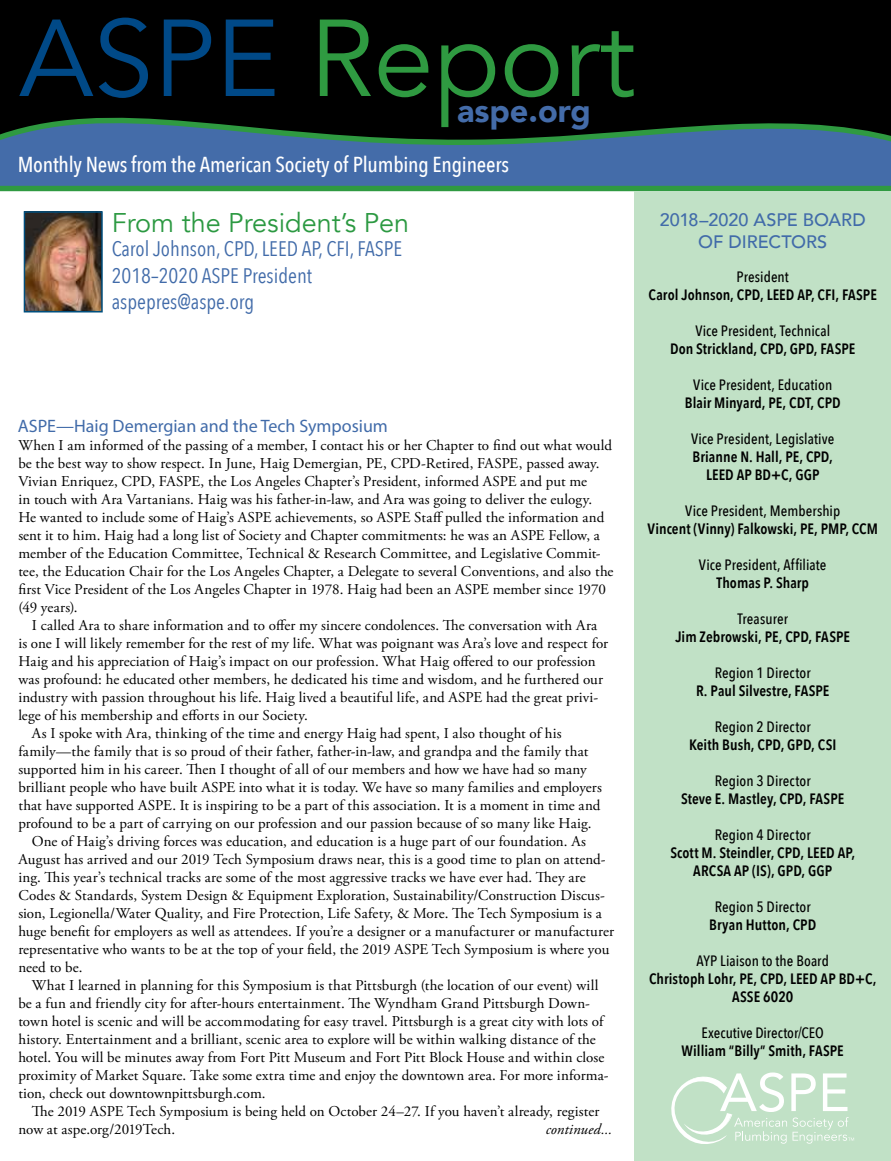
<style>
.page{position:relative;width:891px;height:1161px;background:#fff}
.page>*{position:absolute;margin:0;border:0;box-sizing:border-box;transform-origin:0 0}
.t1{font:108px "Avenir";color:#2f9a41}
.t2{font:900 32.4px "Avenir";color:#446ca9}
.t3{font:27px "Avenir";color:#2c9942}
.t4{font:500 21.6px "Avenir Next Condensed";letter-spacing:-.01em;color:#fff}
.t5{font:21px/26.2px "Avenir Next Condensed";color:#416ba9}
.t6{font:18px "Myriad Pro";color:#416ba9}
.t7{font:500 18px/21.6px "Avenir";letter-spacing:-.005em;color:#416ba9;text-align:center}
.t8{font:15px/18px "Adobe Garamond Pro";letter-spacing:.005em;color:#000}
.t9{font:600 15px/18px "Avenir Next Condensed";letter-spacing:.005em;color:#000;text-align:center}
.t10{font:500 15px "Avenir Next Condensed";letter-spacing:.005em;color:#000}
.t11{font:italic 15px "Adobe Garamond Pro";letter-spacing:.005em;color:#000}
.s1{color:#004987}
</style>
<div class="page">
<div style="left:0;top:0;width:891px;height:189px;background:#000"></div>
<svg style="left:0;top:117px;width:891px;height:75px"></svg>
<div style="left:634px;top:191px;width:257px;height:970px;background:#c1e1c6"></div>
<svg style="left:671px;top:1072px;width:183px;height:72px"></svg>
<img style="left:27px;top:214px;width:73px;height:96px">
<div style="left:24px;top:211px;width:79px;height:102px;border:2px solid #004f7e"></div>
<h1 class="t1" style="left:19px;top:-6px;width:618px"><span class="s1">ASPE</span> Report</h1>
<h2 class="t2" style="left:457px;top:83px;width:135px">aspe.org</h2>
<h3 class="t4" style="left:18px;top:152px;width:493px">Monthly News from the American Society of Plumbing Engineers</h3>
<h3 class="t3" style="left:112px;top:206px;width:299px">From the President’s Pen</h3>
<h3 class="t5" style="left:112px;top:235px;width:292px">Carol Johnson, CPD, LEED AP, CFI, FASPE<br>2018–2020 ASPE President aspepres@aspe.org</h3>
<p class="t6" style="left:18px;top:415px;width:372px">ASPE—Haig Demergian and the Tech Symposium</p>
<p class="t8" style="left:18px;top:437px;width:597px">When I am informed of the passing of a member, I contact his or her Chapter to find out what would be the best way to show respect. In June, Haig Demergian, PE, CPD-Retired, FASPE, passed away.<br>Vivian Enriquez, CPD, FASPE, the Los Angeles Chapter’s President, informed ASPE and put me<br>in touch with Ara Vartanians. Haig was his father-in-law, and Ara was going to deliver the eulogy.<br>He wanted to include some of Haig’s ASPE achievements, so ASPE Staff pulled the information and sent it to him. Haig had a long list of Society and Chapter commitments: he was an ASPE Fellow, a member of the Education Committee, Technical &amp; Research Committee, and Legislative Commit&shy;tee, the Education Chair for the Los Angeles Chapter, a Delegate to several Conventions, and also the first Vice President of the Los Angeles Chapter in 1978. Haig had been an ASPE member since 1970 (49 years).</p>
<p class="t8" style="left:32px;top:617px;width:567px">I called Ara to share information and to offer my sincere condolences. The conversation with Ara</p>
<p class="t8" style="left:18px;top:635px;width:591px">is one I will likely remember for the rest of my life. What was poignant was Ara’s love and respect for</p>
<p class="t8" style="left:18px;top:653px;width:579px">Haig and his appreciation of Haig’s impact on our profession. What Haig offered to our profession</p>
<p class="t8" style="left:18px;top:671px;width:586px">was profound: he educated other members, he dedicated his time and wisdom, and he furthered our</p>
<p class="t8" style="left:18px;top:689px;width:581px">industry with passion throughout his life. Haig lived a beautiful life, and ASPE had the great privi-</p>
<p class="t8" style="left:18px;top:707px;width:291px">lege of his membership and efforts in our Society.</p>
<p class="t8" style="left:32px;top:725px;width:531px">As I spoke with Ara, thinking of the time and energy Haig had spent, I also thought of his</p>
<p class="t8" style="left:18px;top:743px;width:572px">family—the family that is so proud of their father, father-in-law, and grandpa and the family that</p>
<p class="t8" style="left:18px;top:761px;width:570px">supported him in his career. Then I thought of all of our members and how we have had so many</p>
<p class="t8" style="left:18px;top:779px;width:585px">brilliant people who have built ASPE into what it is today. We have so many families and employers</p>
<p class="t8" style="left:18px;top:797px;width:584px">that have supported ASPE. It is inspiring to be a part of this association. It is a moment in time and</p>
<p class="t8" style="left:18px;top:815px;width:575px">profound to be a part of carrying on our profession and our passion because of so many like Haig.</p>
<p class="t8" style="left:32px;top:833px;width:556px">One of Haig’s driving forces was education, and education is a huge part of our foundation. As</p>
<p class="t8" style="left:18px;top:851px;width:589px">August has arrived and our 2019 Tech Symposium draws near, this is a good time to plan on attend-</p>
<p class="t8" style="left:18px;top:869px;width:569px">ing. This year’s technical tracks are some of the most aggressive tracks we have ever had. They are</p>
<p class="t8" style="left:18px;top:887px;width:588px">Codes &amp; Standards, System Design &amp; Equipment Exploration, Sustainability/Construction Discus-</p>
<p class="t8" style="left:18px;top:905px;width:585px">sion, Legionella/Water Quality, and Fire Protection, Life Safety, &amp; More. The Tech Symposium is a</p>
<p class="t8" style="left:18px;top:923px;width:597px">huge benefit for employers as well as attendees. If you’re a designer or a manufacturer or manufacturer</p>
<p class="t8" style="left:18px;top:941px;width:592px">representative who wants to be at the top of your field, the 2019 ASPE Tech Symposium is where you</p>
<p class="t8" style="left:18px;top:959px;width:66px">need to be.</p>
<p class="t8" style="left:32px;top:977px;width:568px">What I learned in planning for this Symposium is that Pittsburgh (the location of our event) will</p>
<p class="t8" style="left:18px;top:995px;width:573px">be a fun and friendly city for after-hours entertainment. The Wyndham Grand Pittsburgh Down-</p>
<p class="t8" style="left:18px;top:1013px;width:587px">town hotel is scenic and will be accommodating for easy travel. Pittsburgh is a great city with lots of</p>
<p class="t8" style="left:18px;top:1031px;width:579px">history. Entertainment and a brilliant, scenic area to explore will be within walking distance of the</p>
<p class="t8" style="left:18px;top:1049px;width:588px">hotel. You will be minutes away from Fort Pitt Museum and Fort Pitt Block House and within close</p>
<p class="t8" style="left:18px;top:1067px;width:592px">proximity of Market Square. Take some extra time and enjoy the downtown area. For more informa-</p>
<p class="t8" style="left:18px;top:1085px;width:249px">tion, check out downtownpittsburgh.com.</p>
<p class="t8" style="left:32px;top:1103px;width:569px">The 2019 ASPE Tech Symposium is being held on October 24–27. If you haven’t already, register</p>
<p class="t8" style="left:18px;top:1121px;width:158px">now at aspe.org/2019Tech.</p>
<p class="t11" style="left:546px;top:1120px;width:68px">continued...</p>
<p class="t7" style="left:660px;top:208px;width:208px">2018–2020 ASPE BOARD<br>OF DIRECTORS</p>
<p class="t10" style="left:737px;top:268px;width:54px">President</p>
<p class="t9" style="left:649px;top:285px;width:230px">Carol Johnson, CPD, LEED AP, CFI, FASPE</p>
<p class="t10" style="left:695px;top:322px;width:136px">Vice President, Technical</p>
<p class="t9" style="left:670px;top:339px;width:187px">Don Strickland, CPD, GPD, FASPE</p>
<p class="t10" style="left:693px;top:376px;width:140px">Vice President, Education</p>
<p class="t9" style="left:685px;top:393px;width:157px">Blair Minyard, PE, CDT, CPD</p>
<p class="t10" style="left:691px;top:430px;width:145px">Vice President, Legislative</p>
<p class="t9" style="left:693px;top:447px;width:142px">Brianne N. Hall, PE, CPD,<br>LEED AP BD+C, GGP</p>
<p class="t10" style="left:685px;top:502px;width:156px">Vice President, Membership</p>
<p class="t9" style="left:648px;top:519px;width:232px">Vincent (Vinny) Falkowski, PE, PMP, CCM</p>
<p class="t10" style="left:699px;top:556px;width:129px">Vice President, Affiliate</p>
<p class="t9" style="left:716px;top:573px;width:94px">Thomas P. Sharp</p>
<p class="t10" style="left:737px;top:610px;width:52px">Treasurer</p>
<p class="t9" style="left:675px;top:627px;width:176px">Jim Zebrowski, PE, CPD, FASPE</p>
<p class="t10" style="left:715px;top:664px;width:97px">Region 1 Director</p>
<p class="t9" style="left:696px;top:681px;width:135px">R. Paul Silvestre, FASPE</p>
<p class="t10" style="left:715px;top:718px;width:97px">Region 2 Director</p>
<p class="t9" style="left:689px;top:735px;width:149px">Keith Bush, CPD, GPD, CSI</p>
<p class="t10" style="left:715px;top:772px;width:97px">Region 3 Director</p>
<p class="t9" style="left:681px;top:789px;width:165px">Steve E. Mastley, CPD, FASPE</p>
<p class="t10" style="left:715px;top:826px;width:97px">Region 4 Director</p>
<p class="t9" style="left:670px;top:843px;width:186px">Scott M. Steindler, CPD, LEED AP,<br>ARCSA AP (IS), GPD, GGP</p>
<p class="t10" style="left:715px;top:898px;width:97px">Region 5 Director</p>
<p class="t9" style="left:709px;top:915px;width:109px">Bryan Hutton, CPD</p>
<p class="t10" style="left:696px;top:952px;width:134px">AYP Liaison to the Board</p>
<p class="t9" style="left:649px;top:969px;width:229px">Christoph Lohr, PE, CPD, LEED AP BD+C,<br>ASSE 6020</p>
<p class="t10" style="left:702px;top:1024px;width:124px">Executive Director/CEO</p>
<p class="t9" style="left:682px;top:1041px;width:164px">William “Billy” Smith, FASPE</p>
</div>
